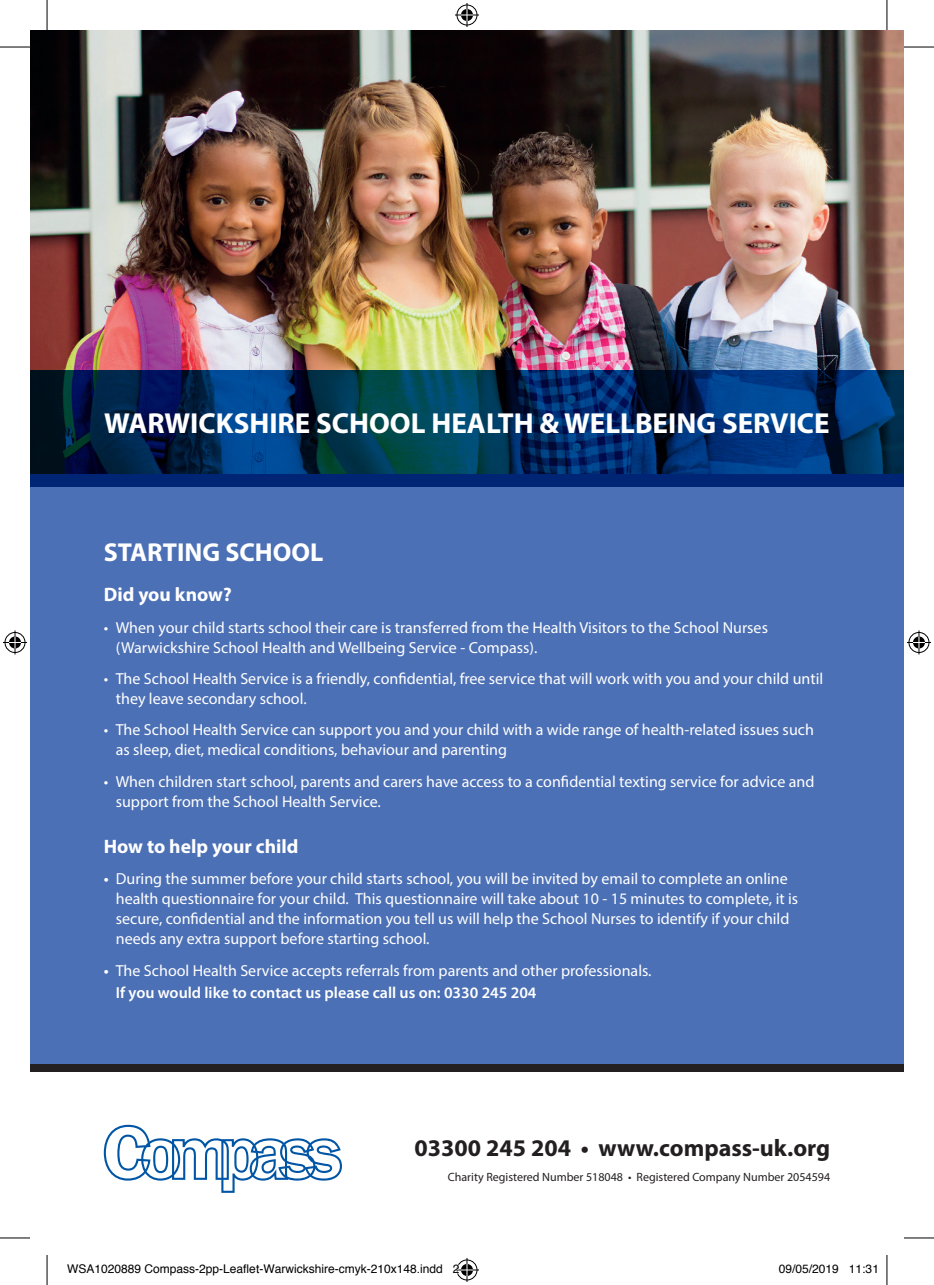
<style>
.page{position:relative;width:934px;height:1285px;background:#fff}
.page>*{position:absolute;margin:0;border:0;box-sizing:border-box;transform-origin:0 0}
.t1{font:700 29px "Myriad Pro";color:#fff}
.t2{font:700 26px "Myriad Pro";color:#fff}
.t3{font:700 24px "Myriad Pro";color:#231f20}
.t4{font:700 19.6px "Myriad Pro";color:#fff}
.t5{font:16px/20px "Myriad Pro";color:#fff}
.t6{font:12px "Helvetica";color:#000}
.t7{font:12px "Myriad Pro";color:#231f20}
.s1{font-weight:600}
</style>
<div class="page">
<div style="left:30px;top:467px;width:873px;height:601px;background:#4c70b5"></div>
<div style="left:30px;top:1064px;width:873px;height:7px;background:#231f20"></div>
<svg style="left:104px;top:1124px;width:238px;height:68px"></svg>
<img style="left:30px;top:30px;width:873px;height:340px">
<svg style="left:30px;top:370px;width:873px;height:116px;background:#002e60"></svg>
<hr style="left:0;top:47px;width:30px;height:1px;background:#000">
<hr style="left:903px;top:47px;width:30px;height:1px;background:#000">
<hr style="left:0;top:1237px;width:30px;height:1px;background:#000">
<hr style="left:903px;top:1237px;width:30px;height:1px;background:#000">
<hr style="left:47px;top:0;width:1px;height:30px;background:#000">
<hr style="left:47px;top:1255px;width:1px;height:30px;background:#000">
<hr style="left:886px;top:0;width:1px;height:30px;background:#000">
<hr style="left:886px;top:1255px;width:1px;height:30px;background:#000">
<svg style="left:455px;top:3px;width:24px;height:24px"></svg>
<svg style="left:3px;top:630px;width:24px;height:24px"></svg>
<svg style="left:907px;top:630px;width:23px;height:24px"></svg>
<svg style="left:456px;top:1258px;width:23px;height:24px"></svg>
<h1 class="t1" style="left:104px;top:404px;width:726px">WARWICKSHIRE SCHOOL HEALTH &amp; WELLBEING SERVICE</h1>
<h2 class="t2" style="left:104px;top:535px;width:221px">STARTING SCHOOL</h2>
<p class="t4" style="left:104px;top:582px;width:129px">Did you know?</p>
<p class="t5" style="left:116px;top:617px;width:653px;text-indent:-12px">• When your child starts school their care is transferred from the Health Visitors to the School Nurses (Warwickshire School Health and Wellbeing Service - Compass).</p>
<p class="t5" style="left:116px;top:668px;width:708px;text-indent:-12px">• The School Health Service is a friendly, confidential, free service that will work with you and your child until they leave secondary school.</p>
<p class="t5" style="left:116px;top:719px;width:699px;text-indent:-12px">• The School Health Service can support you and your child with a wide range of health-related issues such as sleep, diet, medical conditions, behaviour and parenting</p>
<p class="t5" style="left:116px;top:771px;width:699px;text-indent:-12px">• When children start school, parents and carers have access to a confidential texting service for advice and support from the School Health Service.</p>
<p class="t4" style="left:104px;top:833px;width:196px">How to help your child</p>
<p class="t5" style="left:116px;top:868px;width:683px;text-indent:-12px"><span class="s1">•</span> During the summer before your child starts school, you will be invited by email to complete an online health questionnaire for your child. This questionnaire will take about 10 - 15 minutes to complete, it is secure, confidential and the information you tell us will help the School Nurses to identify if your child needs any extra support before starting school.</p>
<p class="t5" style="left:116px;top:958px;width:537px;line-height:22.8px;text-indent:-12px"><span class="s1">•</span> The School Health Service accepts referrals from parents and other professionals.<br><span class="s1">If you would like to contact us please call us on: 0330 245 204</span></p>
<h3 class="t3" style="left:414px;top:1131px;width:417px">03300 245 204 • www.compass-uk.org</h3>
<p class="t7" style="left:447px;top:1169px;width:383px">Charity Registered Number 518048 • Registered Company Number 2054594</p>
<p class="t6" style="left:67px;top:1259px;width:394px">WSA1020889 Compass-2pp-Leaflet-Warwickshire-cmyk-210x148.indd 2</p>
<p class="t6" style="left:778px;top:1259px;width:102px">09/05/2019 11:31</p>
</div>
